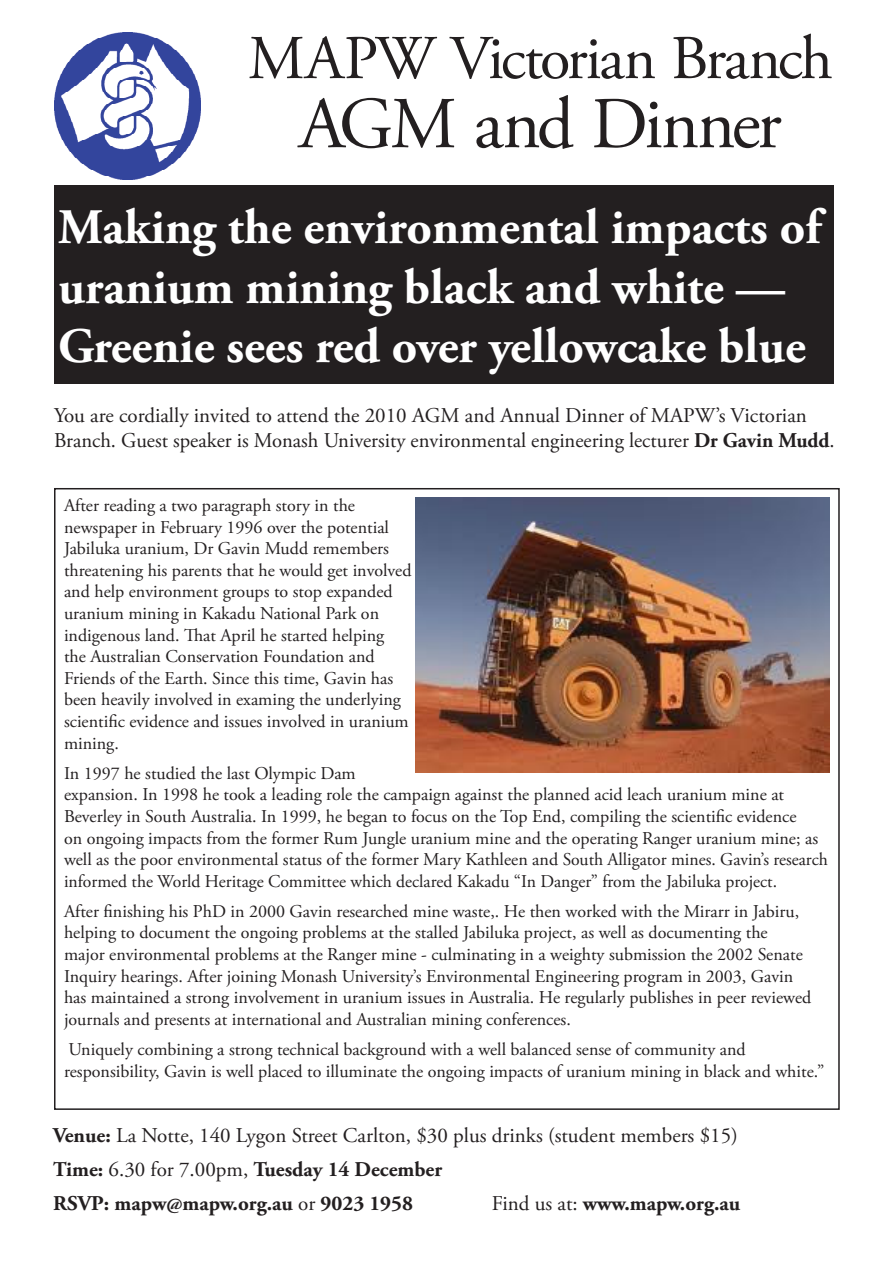
<style>
.page{position:relative;width:893px;height:1263px;background:#fff}
.page>*{position:absolute;margin:0;border:0;box-sizing:border-box;transform-origin:0 0}
.Photo_head{font:72.9px "Adobe Garamond Pro";letter-spacing:-.045em;color:#231f20}
.Photo_head-2{font:62.25px "Adobe Garamond Pro";letter-spacing:-.035em;color:#231f20}
.t1{font:700 49.5px/59.4px "Adobe Garamond Pro";color:#fff}
.t2{font:21px/25.2px "Adobe Garamond Pro";color:#231f20}
.t3{font:700 21px "Adobe Garamond Pro";color:#231f20}
.t4{font:18px/21.6px "Adobe Garamond Pro";color:#231f20}
.s1{font-weight:700}
.s2{font-weight:400}
</style>
<div class="page">
<img style="left:416px;top:498px;width:414px;height:274px">
<img style="left:54px;top:33px;width:146px;height:146px">
<div style="left:54px;top:185px;width:779px;height:199px;background:#231f20"></div>
<p class="Photo_head-2" style="left:248px;top:21px;width:586px">MAPW Victorian Branch</p>
<p class="Photo_head" style="left:299px;top:80px;width:484px">AGM and Dinner</p>
<p class="t1" style="left:58px;top:199px;width:764px">Making the environmental impacts of uranium mining black and white —<br>Greenie sees red over yellowcake blue</p>
<p class="t2" style="left:54px;top:403px;width:782px">You are cordially invited to attend the 2010 AGM and Annual Dinner of MAPW’s Victorian<br>Branch. Guest speaker is Monash University environmental engineering lecturer <span class="s1">Dr Gavin Mudd</span>.</p>
<p class="t4" style="left:64px;top:495px;width:349px">After reading a two paragraph story in the newspaper in February 1996 over the potential Jabiluka uranium, Dr Gavin Mudd remembers threatening his parents that he would get involved and help environment groups to stop expanded uranium mining in Kakadu National Park on indigenous land. That April he started helping<br>the Australian Conservation Foundation and Friends of the Earth. Since this time, Gavin has been heavily involved in examing the underlying scientific evidence and issues involved in uranium mining.</p>
<p class="t4" style="left:64px;top:763px;width:765px">In 1997 he studied the last Olympic Dam<br>expansion. In 1998 he took a leading role the campaign against the planned acid leach uranium mine at Beverley in South Australia. In 1999, he began to focus on the Top End, compiling the scientific evidence<br>on ongoing impacts from the former Rum Jungle uranium mine and the operating Ranger uranium mine; as well as the poor environmental status of the former Mary Kathleen and South Alligator mines. Gavin’s research informed the World Heritage Committee which declared Kakadu “In Danger” from the Jabiluka project.</p>
<p class="t4" style="left:64px;top:901px;width:749px">After finishing his PhD in 2000 Gavin researched mine waste,. He then worked with the Mirarr in Jabiru, helping to document the ongoing problems at the stalled Jabiluka project, as well as documenting the major environmental problems at the Ranger mine - culminating in a weighty submission the 2002 Senate Inquiry hearings. After joining Monash University’s Environmental Engineering program in 2003, Gavin has maintained a strong involvement in uranium issues in Australia. He regularly publishes in peer reviewed journals and presents at international and Australian mining conferences.</p>
<p class="t4" style="left:64px;top:1039px;width:762px">Uniquely combining a strong technical background with a well balanced sense of community and responsibility, Gavin is well placed to illuminate the ongoing impacts of uranium mining in black and white.”</p>
<p class="t2" style="left:53px;top:1123px;width:686px"><span class="s1">Venue:</span> La Notte, 140 Lygon Street Carlton, $30 plus drinks (student members $15)</p>
<p class="t3" style="left:53px;top:1157px;width:390px">Time: <span class="s2">6.30 for 7.00pm,</span> Tuesday 14 December</p>
<p class="t3" style="left:53px;top:1191px;width:361px">RSVP: mapw@mapw.org.au <span class="s2">or</span> 9023 1958</p>
<p class="t3" style="left:492px;top:1191px;width:250px"><span class="s2">Find us at:</span> www.mapw.org.au</p>
</div>
